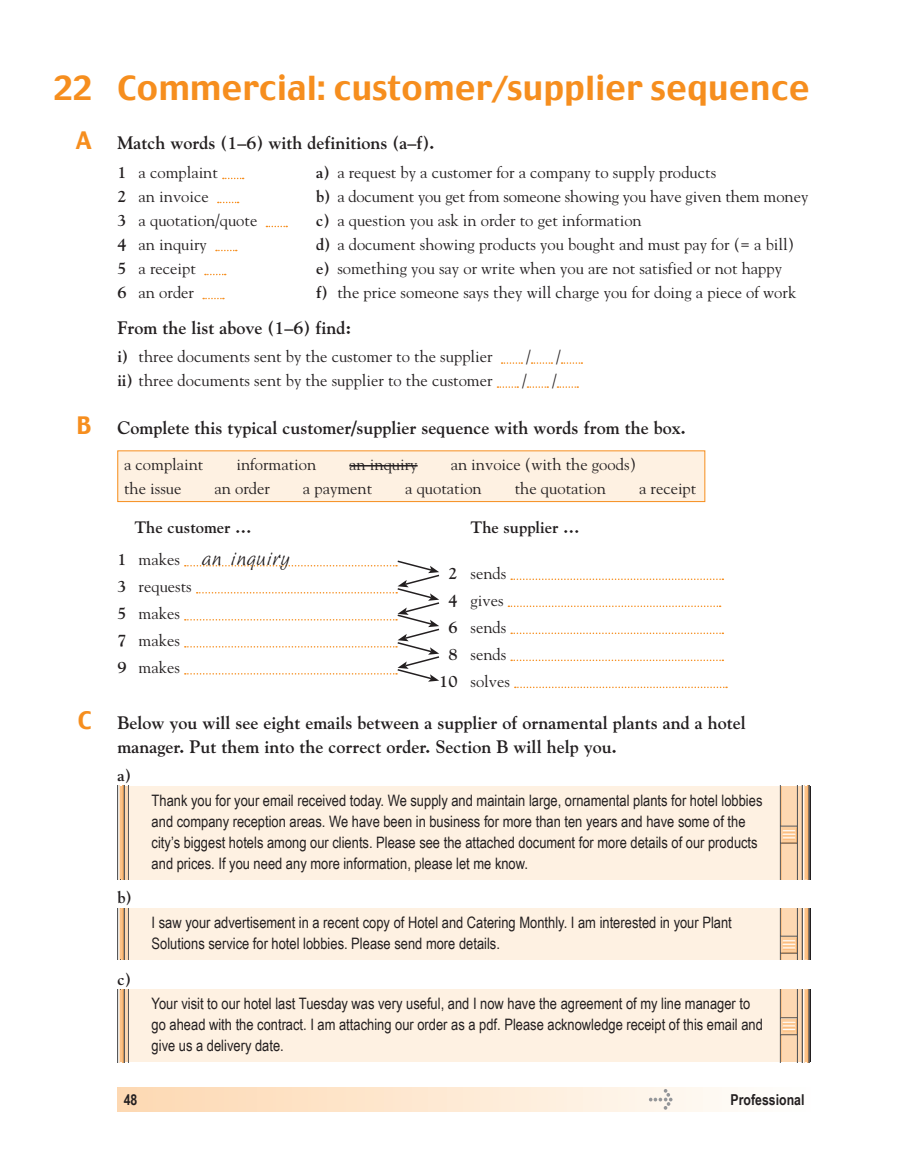
<style>
.page{position:relative;width:907px;height:1154px;background:#fff}
.page>*{position:absolute;margin:0;border:0;box-sizing:border-box;transform-origin:0 0}
.t1{font:33px "Charcoal";color:#f68e1e}
.t2{font:24px "Sallwey Script Normal";color:#231f20}
.t3{font:24px "Charcoal";color:#f68e1e}
.t4{font:700 18px/24px "Goudy Std";color:#231f20}
.t5{font:16.5px "Goudy Std";color:#231f20}
.t6{font:700 16.5px "Goudy Std";color:#231f20}
.t7{font:15.75px/21px "Arial Narrow";color:#231f20}
.t8{font:700 15px "Arial Narrow";color:#231f20}
.s1{font-weight:700}
.s2{font-family:"Charcoal";font-weight:400;font-size:24px;color:#f68e1e}
.s3{font-family:"Goudy Std";font-weight:700;font-size:16.5px}
.s4{font-family:"Goudy Std";font-size:16.5px}
</style>
<div class="page">
<div style="left:117px;top:1087px;width:693px;height:23px;background:linear-gradient(to right,#fdd8b1,#fefefc)"></div>
<svg style="left:648px;top:1088px;width:24px;height:21px"></svg>
<svg style="left:223px;top:178px;width:20px;height:1px"></svg>
<svg style="left:218px;top:202px;width:20px;height:1px"></svg>
<svg style="left:266px;top:226px;width:21px;height:1px"></svg>
<svg style="left:216px;top:250px;width:21px;height:1px"></svg>
<svg style="left:205px;top:274px;width:21px;height:1px"></svg>
<svg style="left:203px;top:298px;width:21px;height:1px"></svg>
<svg style="left:501px;top:362px;width:21px;height:2px"></svg>
<svg style="left:531px;top:362px;width:21px;height:2px"></svg>
<svg style="left:561px;top:362px;width:21px;height:2px"></svg>
<svg style="left:497px;top:386px;width:21px;height:2px"></svg>
<svg style="left:527px;top:386px;width:21px;height:2px"></svg>
<svg style="left:557px;top:386px;width:21px;height:2px"></svg>
<div style="left:118px;top:450px;width:586px;height:51px;background:#fef1e2"></div>
<hr style="left:349px;top:465px;width:68px;height:1px;background:#231f20">
<div style="left:117px;top:450px;width:588px;height:52px;border:1px solid #f68e1e"></div>
<svg style="left:511px;top:578px;width:212px;height:2px"></svg>
<svg style="left:508px;top:605px;width:212px;height:2px"></svg>
<svg style="left:511px;top:632px;width:212px;height:2px"></svg>
<svg style="left:511px;top:659px;width:212px;height:2px"></svg>
<svg style="left:185px;top:560px;width:255px;height:121px"></svg>
<svg style="left:515px;top:686px;width:212px;height:2px"></svg>
<div style="left:117px;top:785px;width:692px;height:93px;background:#fef1e2"></div>
<div style="left:117px;top:908px;width:692px;height:51px;background:#fef1e2"></div>
<div style="left:117px;top:989px;width:692px;height:72px;background:#fef1e2"></div>
<h1 class="t1" style="left:54px;top:66px;width:757px">22 Commercial: customer/supplier sequence</h1>
<h2 class="t3" style="left:76px;top:125px;width:17px">A</h2>
<p class="t4" style="left:117px;top:131px;width:319px">Match words (1–6) with definitions (a–f).</p>
<p class="t5" style="left:117px;top:162px;width:102px"><span class="s1">1</span> a complaint</p>
<p class="t5" style="left:316px;top:162px;width:401px"><span class="s1">a)</span> a request by a customer for a company to supply products</p>
<p class="t5" style="left:117px;top:186px;width:93px"><span class="s1">2</span> an invoice</p>
<p class="t5" style="left:316px;top:186px;width:494px"><span class="s1">b)</span> a document you get from someone showing you have given them money</p>
<p class="t5" style="left:117px;top:210px;width:141px"><span class="s1">3</span> a quotation/quote</p>
<p class="t5" style="left:316px;top:210px;width:327px"><span class="s1">c)</span> a question you ask in order to get information</p>
<p class="t5" style="left:117px;top:234px;width:91px"><span class="s1">4</span> an inquiry</p>
<p class="t5" style="left:316px;top:234px;width:479px"><span class="s1">d)</span> a document showing products you bought and must pay for (= a bill)</p>
<p class="t5" style="left:117px;top:258px;width:80px"><span class="s1">5</span> a receipt</p>
<p class="t5" style="left:316px;top:258px;width:467px"><span class="s1">e)</span> something you say or write when you are not satisfied or not happy</p>
<p class="t5" style="left:117px;top:282px;width:78px"><span class="s1">6</span> an order</p>
<p class="t5" style="left:316px;top:282px;width:481px"><span class="s1">f)</span> the price someone says they will charge you for doing a piece of work</p>
<p class="t4" style="left:117px;top:315px;width:236px">From the list above (1–6) find:</p>
<p class="t5" style="left:117px;top:346px;width:376px"><span class="s1">i)</span> three documents sent by the customer to the supplier</p>
<p class="t5" style="left:526px;top:346px;width:6px">/</p>
<p class="t5" style="left:556px;top:346px;width:6px">/</p>
<p class="t5" style="left:117px;top:370px;width:376px"><span class="s1">ii)</span> three documents sent by the supplier to the customer</p>
<p class="t5" style="left:522px;top:370px;width:6px">/</p>
<p class="t5" style="left:552px;top:370px;width:6px">/</p>
<p class="t4" style="left:77px;top:416px;width:610px"><span class="s2">B</span> Complete this typical customer/supplier sequence with words from the box.</p>
<p class="t5" style="left:124px;top:453px;width:81px">a complaint</p>
<p class="t5" style="left:236px;top:453px;width:81px">information</p>
<p class="t5" style="left:349px;top:453px;width:70px">an inquiry</p>
<p class="t5" style="left:450px;top:453px;width:187px">an invoice (with the goods)</p>
<p class="t5" style="left:124px;top:477px;width:59px">the issue</p>
<p class="t5" style="left:214px;top:477px;width:57px">an order</p>
<p class="t5" style="left:303px;top:477px;width:71px">a payment</p>
<p class="t5" style="left:405px;top:477px;width:78px">a quotation</p>
<p class="t5" style="left:514px;top:477px;width:93px">the quotation</p>
<p class="t5" style="left:639px;top:477px;width:59px">a receipt</p>
<p class="t6" style="left:134px;top:517px;width:119px">The customer …</p>
<p class="t6" style="left:470px;top:517px;width:111px">The supplier …</p>
<h2 class="t2" style="left:117px;top:548px;width:174px"><span class="s3">1</span> <span class="s4">makes</span> an inquiry</h2>
<p class="t5" style="left:448px;top:562px;width:59px"><span class="s1">2</span> sends</p>
<p class="t5" style="left:117px;top:576px;width:76px"><span class="s1">3</span> requests</p>
<p class="t5" style="left:448px;top:589px;width:57px"><span class="s1">4</span> gives</p>
<p class="t5" style="left:117px;top:603px;width:64px"><span class="s1">5</span> makes</p>
<p class="t5" style="left:448px;top:616px;width:59px"><span class="s1">6</span> sends</p>
<p class="t5" style="left:117px;top:630px;width:64px"><span class="s1">7</span> makes</p>
<p class="t5" style="left:448px;top:643px;width:59px"><span class="s1">8</span> sends</p>
<p class="t5" style="left:117px;top:657px;width:64px"><span class="s1">9</span> makes</p>
<p class="t5" style="left:439px;top:670px;width:72px"><span class="s1">10</span> solves</p>
<p class="t4" style="left:117px;top:710px;width:630px;text-indent:-39px"><span class="s2">C</span> Below you will see eight emails between a supplier of ornamental plants and a hotel manager. Put them into the correct order. Section B will help you.</p>
<p class="t6" style="left:117px;top:765px;width:15px">a)</p>
<p class="t7" style="left:152px;top:789px;width:612px">Thank you for your email received today. We supply and maintain large, ornamental plants for hotel lobbies and company reception areas. We have been in business for more than ten years and have some of the city’s biggest hotels among our clients. Please see the attached document for more details of our products and prices. If you need any more information, please let me know.</p>
<p class="t6" style="left:117px;top:887px;width:16px">b)</p>
<p class="t7" style="left:152px;top:911px;width:581px">I saw your advertisement in a recent copy of Hotel and Catering Monthly. I am interested in your Plant<br>Solutions service for hotel lobbies. Please send more details.</p>
<p class="t6" style="left:117px;top:968px;width:15px">c)</p>
<p class="t7" style="left:152px;top:992px;width:612px">Your visit to our hotel last Tuesday was very useful, and I now have the agreement of my line manager to go ahead with the contract. I am attaching our order as a pdf. Please acknowledge receipt of this email and give us a delivery date.</p>
<p class="t8" style="left:124px;top:1090px;width:15px">48</p>
<p class="t8" style="left:730px;top:1090px;width:75px">Professional</p>
</div>
